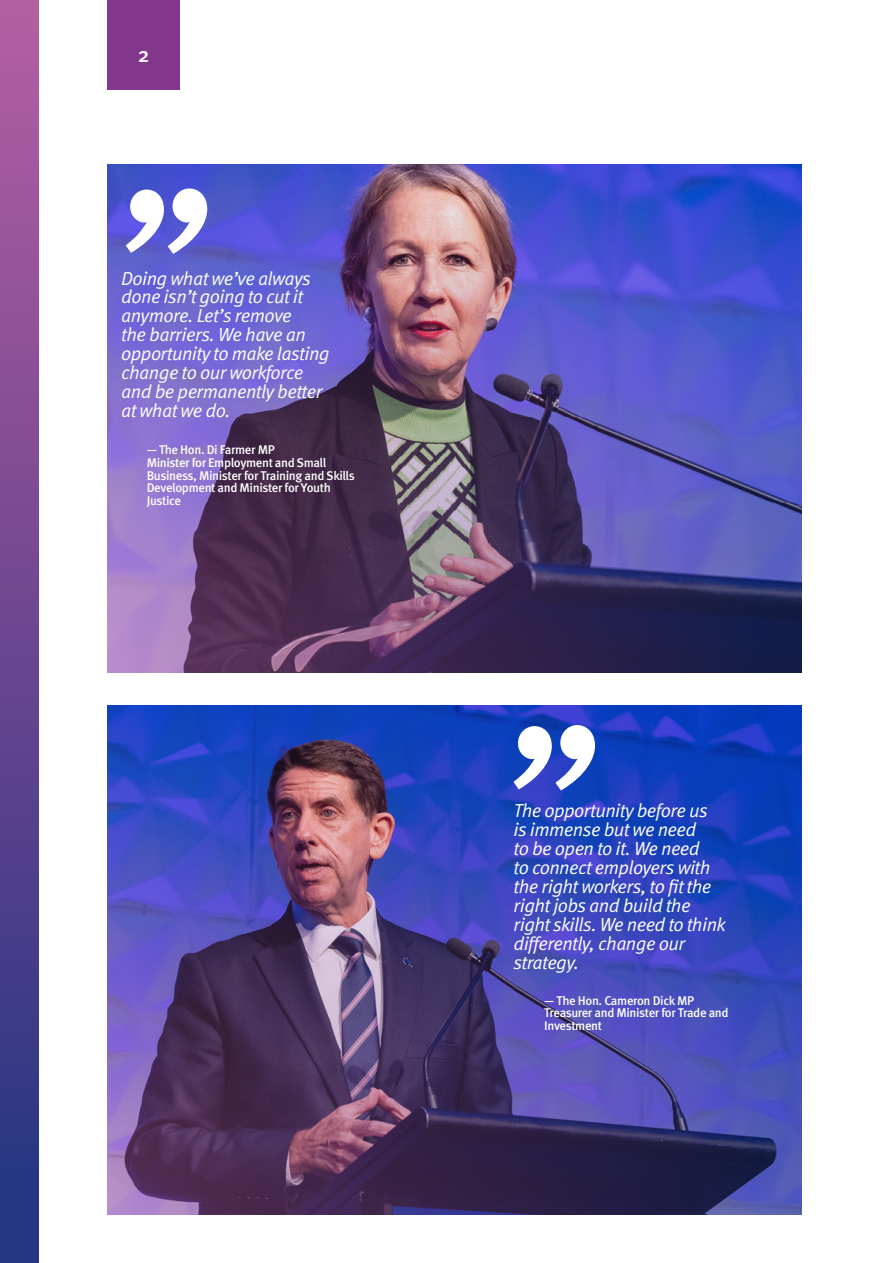
<style>
.page{position:relative;width:893px;height:1263px;background:#fff}
.page>*{position:absolute;margin:0;border:0;box-sizing:border-box;transform-origin:0 0}
.t1{font:500 21px "Meta Pro";color:#fff}
.t2{font:18.9px/18.9px "Meta Pro Norm Ita";letter-spacing:-.03em;color:#fff}
.t3{font:500 12.6px/12.6px "Meta Pro";letter-spacing:-.03em;color:#fff}
</style>
<div class="page">
<div style="left:107px;top:0;width:73px;height:90px;background:#82368c"></div>
<div style="left:0;top:0;width:38px;height:1263px;background:linear-gradient(to bottom,#b75da1,#203281)"></div>
<img style="left:107px;top:164px;width:695px;height:509px">
<svg style="left:126px;top:188px;width:81px;height:66px"></svg>
<img style="left:107px;top:706px;width:695px;height:508px">
<svg style="left:513px;top:725px;width:82px;height:65px"></svg>
<p class="t1" style="left:138px;top:38px;width:13px">2</p>
<p class="t2" style="left:121px;top:267px;width:210px">Doing what we’ve always done isn’t going to cut it anymore. Let’s remove<br>the barriers. We have an opportunity to make lasting change to our workforce and be permanently better at what we do.</p>
<p class="t3" style="left:147px;top:443px;width:210px">— The Hon. Di Farmer MP<br>Minister for Employment and Small<br>Business, Minister for Training and Skills<br>Development and Minister for Youth<br>Justice</p>
<p class="t2" style="left:513px;top:800px;width:214px">The opportunity before us is immense but we need<br>to be open to it. We need<br>to connect employers with the right workers, to fit the right jobs and build the right skills. We need to think differently, change our strategy.</p>
<p class="t3" style="left:544px;top:993px;width:186px">— The Hon. Cameron Dick MP<br>Treasurer and Minister for Trade and<br>Investment</p>
</div>
